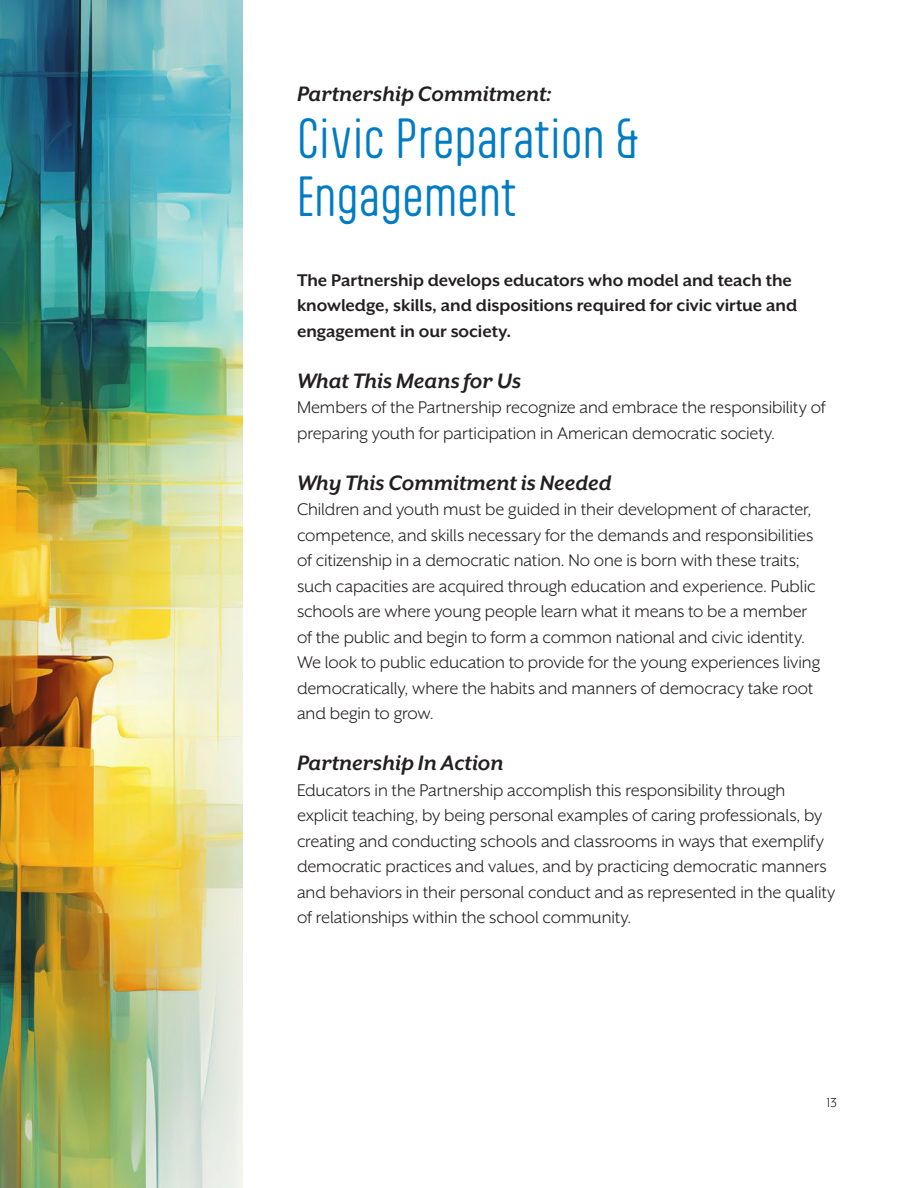
<style>
.page{position:relative;width:918px;height:1188px;background:#fff}
.page>*{position:absolute;margin:0;border:0;box-sizing:border-box;transform-origin:0 0}
.t1{font:300 48px/57.6px "Aptly";color:#007cc3}
.Body_Copy_Reg{font:italic 700 24px "Mr Eaves XL San OT";color:#231f20}
.Body_Copy_Reg-2{font:19.5px/25.5px "Mr Eaves XL San OT";letter-spacing:-.005em;color:#231f20}
.Body_Copy_Reg-3{font:700 19.5px/25.5px "Mr Eaves XL San OT";letter-spacing:-.005em;color:#231f20}
.t2{font:15px "Mr Eaves XL San OT";color:#231f20}
</style>
<div class="page">
<img style="left:0;top:0;width:243px;height:1188px">
<p class="Body_Copy_Reg" style="left:297px;top:80px;width:256px">Partnership Commitment:</p>
<p class="t1" style="left:297px;top:109px;width:345px">Civic Preparation &amp;<br>Engagement</p>
<p class="Body_Copy_Reg-3" style="left:297px;top:267px;width:502px">The Partnership develops educators who model and teach the knowledge, skills, and dispositions required for civic virtue and engagement in our society.</p>
<p class="Body_Copy_Reg" style="left:297px;top:367px;width:226px">What This Means for Us</p>
<p class="Body_Copy_Reg-2" style="left:297px;top:394px;width:530px">Members of the Partnership recognize and embrace the responsibility of preparing youth for participation in American democratic society.</p>
<p class="Body_Copy_Reg" style="left:297px;top:469px;width:316px">Why This Commitment is Needed</p>
<p class="Body_Copy_Reg-2" style="left:297px;top:496px;width:525px">Children and youth must be guided in their development of character, competence, and skills necessary for the demands and responsibilities of citizenship in a democratic nation. No one is born with these traits; such capacities are acquired through education and experience. Public schools are where young people learn what it means to be a member of the public and begin to form a common national and civic identity.<br>We look to public education to provide for the young experiences living democratically, where the habits and manners of democracy take root and begin to grow.</p>
<p class="Body_Copy_Reg" style="left:297px;top:750px;width:208px">Partnership In Action</p>
<p class="Body_Copy_Reg-2" style="left:297px;top:777px;width:540px">Educators in the Partnership accomplish this responsibility through explicit teaching, by being personal examples of caring professionals, by creating and conducting schools and classrooms in ways that exemplify democratic practices and values, and by practicing democratic manners and behaviors in their personal conduct and as represented in the quality of relationships within the school community.</p>
<p class="t2" style="left:827px;top:1094px;width:12px">13</p>
</div>
